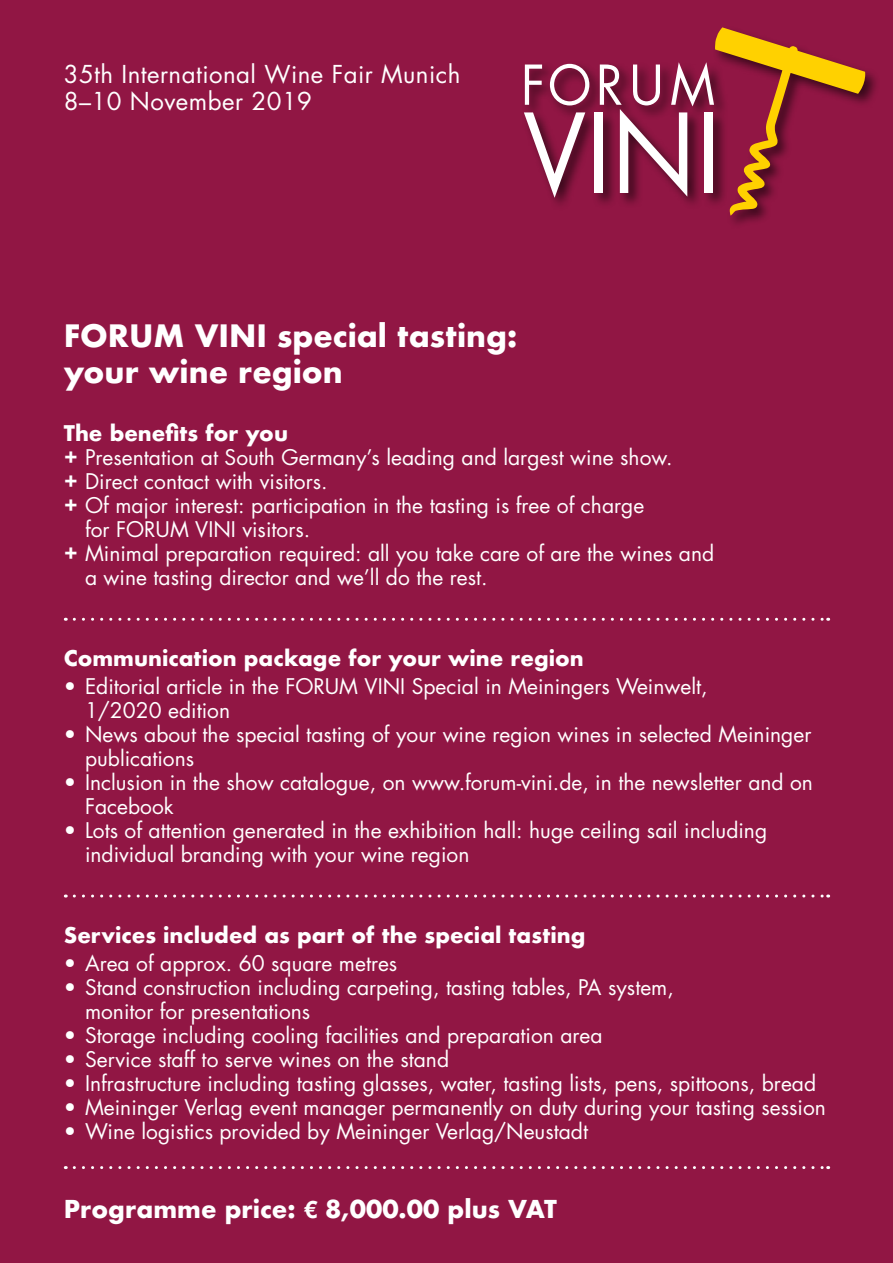
<style>
.page{position:relative;width:893px;height:1263px;background:#911644}
.page>*{position:absolute;margin:0;border:0;box-sizing:border-box;transform-origin:0 0}
.t1{font:700 30px/36px "Futura";color:#fff}
.t2{font:24px/27px "Futura";letter-spacing:.02em;color:#fff}
.t3{font:700 24px "Futura";color:#fff}
.t4{font:21px/24px "Futura";color:#fff}
.t5{font:700 21px "Futura";color:#fff}
.s1{font-weight:700}
.s2{font-family:"Helvetica Neue LT Std"}
</style>
<div class="page">
<div style="left:712px;top:25px;width:168px;height:204px;background:#000;opacity:.6"></div>
<div style="left:522px;top:61px;width:206px;height:150px;background:#000;opacity:.6"></div>
<svg style="left:524px;top:112px;width:61px;height:86px"></svg>
<div style="left:595px;top:112px;width:8px;height:81px;background:#fff"></div>
<svg style="left:525px;top:65px;width:17px;height:40px"></svg>
<svg style="left:550px;top:64px;width:39px;height:41px"></svg>
<svg style="left:600px;top:27px;width:265px;height:189px"></svg>
<svg style="left:74px;top:618px;width:755px;height:3px"></svg>
<svg style="left:74px;top:894px;width:755px;height:3px"></svg>
<svg style="left:74px;top:1166px;width:755px;height:3px"></svg>
<p class="t2" style="left:64px;top:60px;width:398px">35th International Wine Fair Munich<br>8–10 November 2019</p>
<h1 class="t1" style="left:64px;top:318px;width:455px">FORUM VINI special tasting: your wine region</h1>
<p class="t5" style="left:64px;top:418px;width:226px">The benefits for you</p>
<p class="t4" style="left:64px;top:445px;width:610px"><span class="s1">+</span> Presentation at South Germany’s leading and largest wine show.</p>
<p class="t4" style="left:64px;top:469px;width:265px"><span class="s1">+</span> Direct contact with visitors.</p>
<p class="t4" style="left:64px;top:493px;width:582px"><span class="s1">+</span> Of major interest: participation in the tasting is free of charge</p>
<p class="t4" style="left:85px;top:517px;width:227px">for FORUM VINI visitors.</p>
<p class="t4" style="left:64px;top:541px;width:652px"><span class="s1">+</span> Minimal preparation required: all you take care of are the wines and</p>
<p class="t4" style="left:85px;top:565px;width:404px">a wine tasting director and we’ll do the rest.</p>
<p class="t5" style="left:64px;top:643px;width:522px">Communication package for your wine region</p>
<p class="t4" style="left:85px;top:674px;width:624px;text-indent:-21px">• Editorial article in the FORUM VINI Special in Meiningers Weinwelt,<br>1/2020 edition</p>
<p class="t4" style="left:85px;top:722px;width:728px;text-indent:-21px">• News about the special tasting of your wine region wines in selected Meininger publications</p>
<p class="t4" style="left:85px;top:770px;width:729px;text-indent:-21px">• Inclusion in the show catalogue, on www.forum-vini.de, in the newsletter and on<br>Facebook</p>
<p class="t4" style="left:85px;top:818px;width:684px;text-indent:-21px">• Lots of attention generated in the exhibition hall: huge ceiling sail including individual branding with your wine region</p>
<p class="t5" style="left:64px;top:919px;width:523px">Services included as part of the special tasting</p>
<p class="t4" style="left:64px;top:951px;width:335px">• Area of approx. 60 square metres</p>
<p class="t4" style="left:85px;top:975px;width:590px;text-indent:-21px">• Stand construction including carpeting, tasting tables, PA system, monitor for presentations</p>
<p class="t4" style="left:64px;top:1023px;width:540px">• Storage including cooling facilities and preparation area</p>
<p class="t4" style="left:64px;top:1047px;width:387px">• Service staff to serve wines on the stand</p>
<p class="t4" style="left:64px;top:1071px;width:754px">• Infrastructure including tasting glasses, water, tasting lists, pens, spittoons, bread</p>
<p class="t4" style="left:64px;top:1095px;width:764px">• Meininger Verlag event manager permanently on duty during your tasting session</p>
<p class="t4" style="left:64px;top:1119px;width:526px">• Wine logistics provided by Meininger Verlag/Neustadt</p>
<p class="t3" style="left:64px;top:1192px;width:495px">Programme price: <span class="s2">€</span> 8,000.00 plus VAT</p>
</div>
